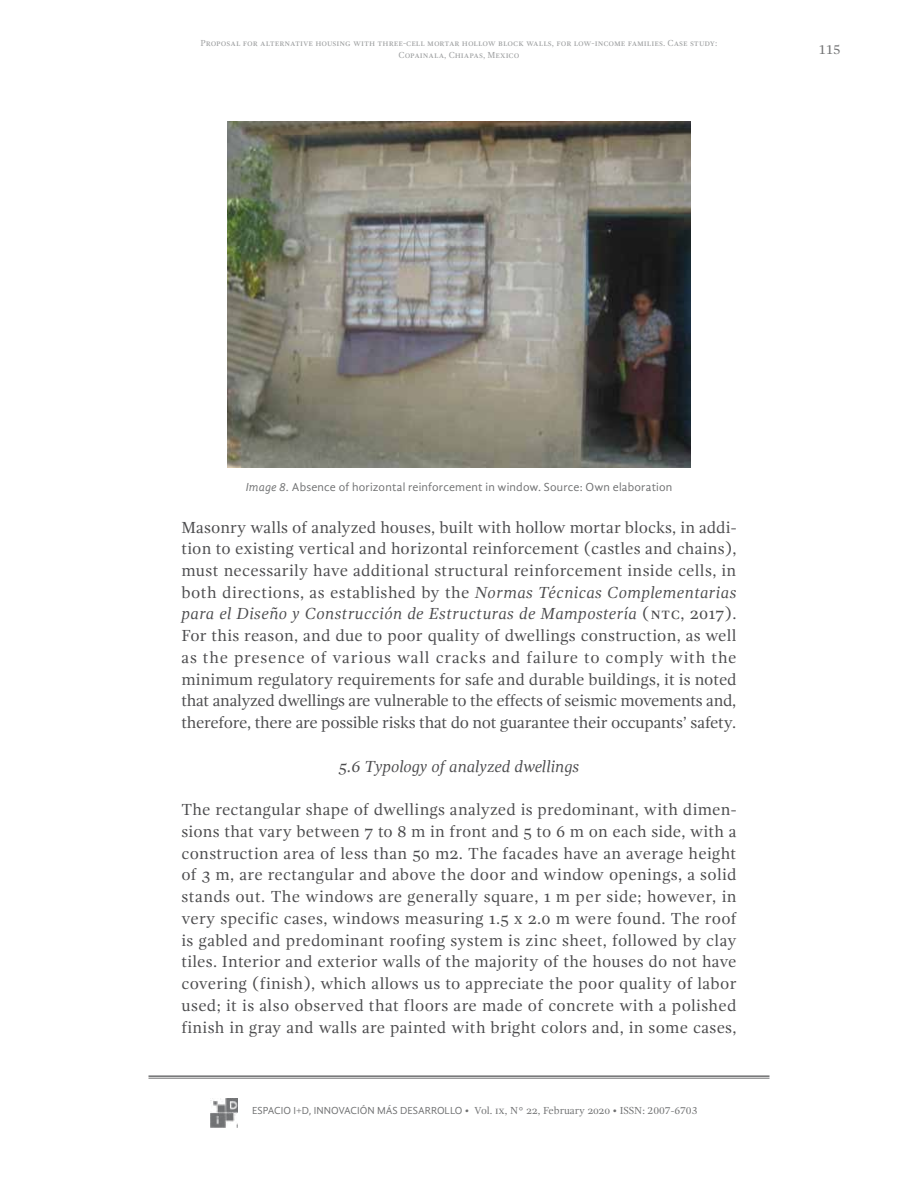
<style>
.page{position:relative;width:918px;height:1188px;background:#fff}
.page>*{position:absolute;margin:0;border:0;box-sizing:border-box;transform-origin:0 0}
.t1{font:16.5px/21.8px "Gandhi Serif";letter-spacing:.005em;color:#4b4b4d;text-align:justify}
.t2{font:italic 16.5px "Gandhi Serif";color:#4b4b4d}
.t3{font:13.5px "Gandhi Serif";color:#707172}
.t4{font:12px "Gandhi Sans";letter-spacing:.015em;color:#707172}
.t5{font:10.5px "Gandhi Serif";color:#707172}
.t6{font:9px/12px "Gandhi Serif";color:#9c9e9f;text-align:center}
.s1{font-style:italic}
.s2{font-family:"Gandhi Sans"}
</style>
<div class="page">
<hr style="left:148px;top:1075px;width:622px;height:2px;background:#707172">
<hr style="left:148px;top:1078px;width:622px;height:1px;background:#707172">
<img style="left:211px;top:1098px;width:27px;height:29px">
<img style="left:227px;top:122px;width:464px;height:345px">
<p class="t6" style="left:201px;top:37px;width:518px">Proposal for alternative housing with three-cell mortar hollow block walls, for low-income families. Case study:<br>Copainala, Chiapas, Mexico</p>
<p class="t3" style="left:818px;top:42px;width:24px">115</p>
<p class="t4" style="left:246px;top:480px;width:428px"><span class="s1">Image 8.</span> Absence of horizontal reinforcement in window. Source: Own elaboration</p>
<p class="t1" style="left:181px;top:516px;width:557px">Masonry walls of analyzed houses, built with hollow mortar blocks, in addi&shy;tion to existing vertical and horizontal reinforcement (castles and chains), must necessarily have additional structural reinforcement inside cells, in both directions, as established by the <span class="s1">Normas Técnicas Complementarias para el Diseño y Construcción de Estructuras de Mampostería</span> (ntc, 2017).<br>For this reason, and due to poor quality of dwellings construction, as well as the presence of various wall cracks and failure to comply with the minimum regulatory requirements for safe and durable buildings, it is noted that analyzed dwellings are vulnerable to the effects of seismic movements and, therefore, there are possible risks that do not guarantee their occupants’ safety.</p>
<p class="t2" style="left:339px;top:757px;width:242px">5.6 Typology of analyzed dwellings</p>
<p class="t1" style="left:181px;top:799px;width:557px">The rectangular shape of dwellings analyzed is predominant, with dimen&shy;sions that vary between 7 to 8 m in front and 5 to 6 m on each side, with a construction area of less than 50 m2. The facades have an average height of 3 m, are rectangular and above the door and window openings, a solid stands out. The windows are generally square, 1 m per side; however, in very specific cases, windows measuring 1.5 x 2.0 m were found. The roof is gabled and predominant roofing system is zinc sheet, followed by clay tiles. Interior and exterior walls of the majority of the houses do not have covering (finish), which allows us to appreciate the poor quality of labor used; it is also observed that floors are made of concrete with a polished finish in gray and walls are painted with bright colors and, in some cases,</p>
<p class="t5" style="left:252px;top:1105px;width:447px"><span class="s2">ESPACIO I+D, INNOVACIÓN MÁS DESARROLLO</span> <span class="s1">•</span> Vol. ix, N° 22, February 2020 • ISSN: 2007-6703</p>
</div>
